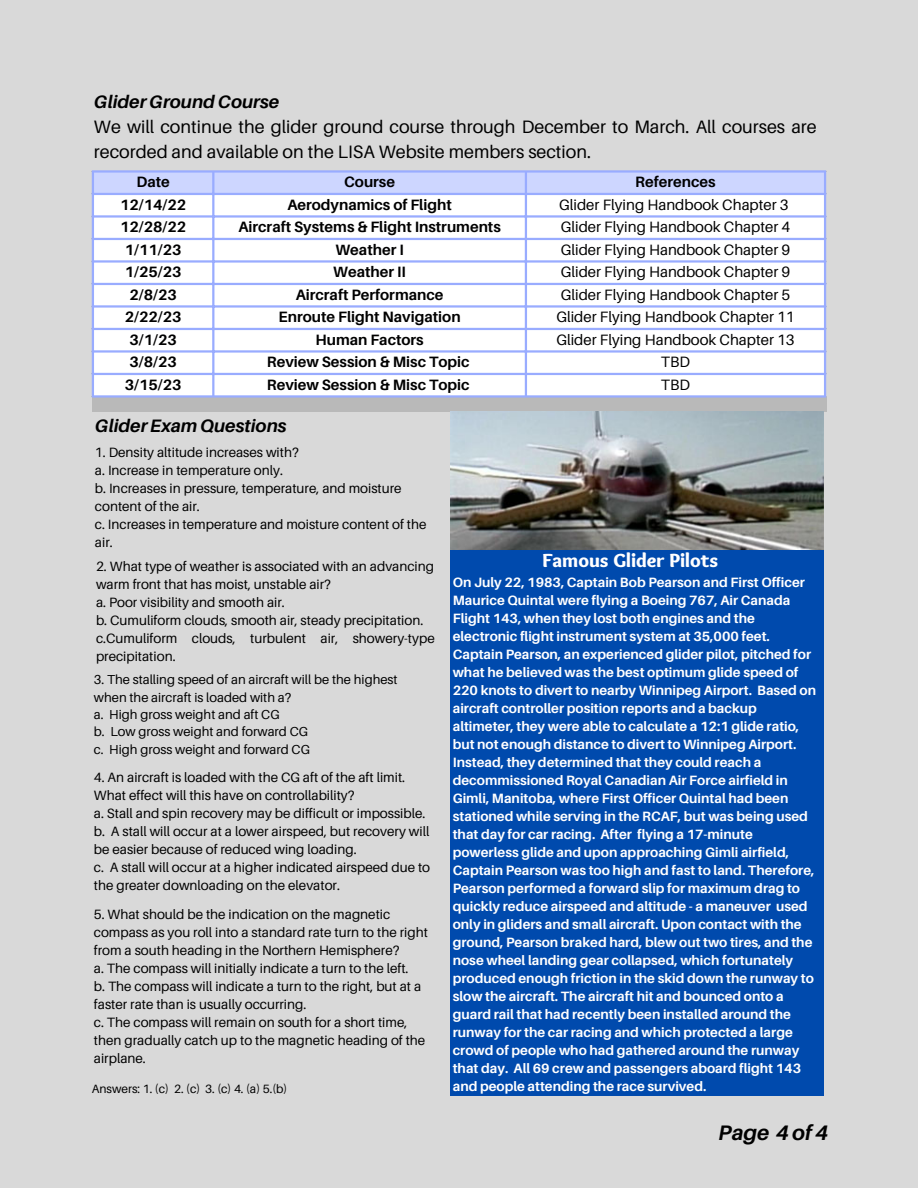
<style>
.page{position:relative;width:918px;height:1188px;background:#d9d9d9}
.page>*{position:absolute;margin:0;border:0;box-sizing:border-box;transform-origin:0 0}
.t1{font:italic 700 21px "Aileron";color:#000}
.t2{font:900 19.8px "Sukar";color:#fff}
.t3{font:18px/24.8px "Aileron";color:#000}
.t4{font:italic 700 18px "Aileron";color:#000}
.t5{font:700 15px "Aileron";color:#000}
.t6{font:15px "Aileron";color:#000}
.t7{font:700 13.5px/18px "Aileron";color:#fff}
.t8{font:13.5px/18px "Aileron";color:#000}
.t9{font:13.05px/17.4px "Aileron";color:#000}
.t10{font:12px "Aileron";color:#000}
</style>
<div class="page">
<div style="left:450px;top:414px;width:374px;height:682px;background:#004aad"></div>
<div style="left:92px;top:398px;width:734px;height:14px;background:#b9b9b9"></div>
<div style="left:94px;top:173px;width:730px;height:20px;background:#cdd6ff"></div>
<div style="left:94px;top:195px;width:730px;height:200px;background:#fff"></div>
<hr style="left:92px;top:173px;width:2px;height:222px;background:#99acff">
<hr style="left:212px;top:173px;width:2px;height:222px;background:#99acff">
<hr style="left:525px;top:173px;width:2px;height:222px;background:#99acff">
<hr style="left:824px;top:173px;width:2px;height:222px;background:#99acff">
<hr style="left:92px;top:170px;width:734px;height:3px;background:#99acff">
<hr style="left:92px;top:193px;width:734px;height:2px;background:#99acff">
<hr style="left:92px;top:215px;width:734px;height:3px;background:#99acff">
<hr style="left:92px;top:238px;width:734px;height:2px;background:#99acff">
<hr style="left:92px;top:260px;width:734px;height:3px;background:#99acff">
<hr style="left:92px;top:283px;width:734px;height:2px;background:#99acff">
<hr style="left:92px;top:305px;width:734px;height:3px;background:#99acff">
<hr style="left:92px;top:328px;width:734px;height:2px;background:#99acff">
<hr style="left:92px;top:350px;width:734px;height:3px;background:#99acff">
<hr style="left:92px;top:373px;width:734px;height:2px;background:#99acff">
<hr style="left:92px;top:395px;width:734px;height:3px;background:#99acff">
<img style="left:450px;top:412px;width:374px;height:137px">
<h3 class="t4" style="left:94px;top:91px;width:187px">Glider Ground Course</h3>
<h3 class="t3" style="left:94px;top:114px;width:724px">We will continue the glider ground course through December to March. All courses are recorded and available on the LISA Website members section.</h3>
<p class="t5" style="left:136px;top:173px;width:35px">Date</p>
<p class="t5" style="left:344px;top:173px;width:52px">Course</p>
<p class="t5" style="left:635px;top:173px;width:82px">References</p>
<p class="t5" style="left:120px;top:195px;width:68px">12/14/22</p>
<p class="t5" style="left:287px;top:195px;width:166px">Aerodynamics of Flight</p>
<p class="t6" style="left:559px;top:195px;width:231px">Glider Flying Handbook Chapter 3</p>
<p class="t5" style="left:120px;top:218px;width:68px">12/28/22</p>
<p class="t5" style="left:238px;top:218px;width:264px">Aircraft Systems &amp; Flight Instruments</p>
<p class="t6" style="left:561px;top:218px;width:231px">Glider Flying Handbook Chapter 4</p>
<p class="t5" style="left:125px;top:240px;width:58px">1/11/23</p>
<p class="t5" style="left:336px;top:240px;width:70px">Weather I</p>
<p class="t6" style="left:561px;top:240px;width:231px">Glider Flying Handbook Chapter 9</p>
<p class="t5" style="left:125px;top:263px;width:58px">1/25/23</p>
<p class="t5" style="left:333px;top:263px;width:74px">Weather II</p>
<p class="t6" style="left:561px;top:263px;width:231px">Glider Flying Handbook Chapter 9</p>
<p class="t5" style="left:129px;top:285px;width:49px">2/8/23</p>
<p class="t5" style="left:296px;top:285px;width:149px">Aircraft Performance</p>
<p class="t6" style="left:561px;top:285px;width:231px">Glider Flying Handbook Chapter 5</p>
<p class="t5" style="left:125px;top:308px;width:58px">2/22/23</p>
<p class="t5" style="left:279px;top:308px;width:184px">Enroute Flight Navigation</p>
<p class="t6" style="left:556px;top:308px;width:240px">Glider Flying Handbook Chapter 11</p>
<p class="t5" style="left:129px;top:330px;width:49px">3/1/23</p>
<p class="t5" style="left:315px;top:330px;width:110px">Human Factors</p>
<p class="t6" style="left:556px;top:330px;width:240px">Glider Flying Handbook Chapter 13</p>
<p class="t5" style="left:129px;top:353px;width:49px">3/8/23</p>
<p class="t5" style="left:267px;top:353px;width:204px">Review Session &amp; Misc Topic</p>
<p class="t6" style="left:661px;top:353px;width:31px">TBD</p>
<p class="t5" style="left:125px;top:375px;width:58px">3/15/23</p>
<p class="t5" style="left:267px;top:375px;width:204px">Review Session &amp; Misc Topic</p>
<p class="t6" style="left:661px;top:375px;width:31px">TBD</p>
<h3 class="t4" style="left:95px;top:414px;width:193px">Glider Exam Questions</h3>
<p class="t8" style="left:95px;top:443px;width:333px">1. Density altitude increases with?<br>a. Increase in temperature only.<br>b. Increases in pressure, temperature, and moisture content of the air.<br>c. Increases in temperature and moisture content of the air.</p>
<p class="t8" style="left:96px;top:557px;width:340px">2. What type of weather is associated with an advancing warm front that has moist, unstable air?<br>a. Poor visibility and smooth air.<br>b. Cumuliform clouds, smooth air, steady precipitation. c.Cumuliform clouds, turbulent air, showery-type precipitation.</p>
<p class="t9" style="left:94px;top:671px;width:305px">3. The stalling speed of an aircraft will be the highest when the aircraft is loaded with a?<br>a. High gross weight and aft CG<br>b. Low gross weight and forward CG<br>c. High gross weight and forward CG</p>
<p class="t8" style="left:94px;top:768px;width:338px">4. An aircraft is loaded with the CG aft of the aft limit.<br>What effect will this have on controllability?<br>a. Stall and spin recovery may be difficult or impossible. b. A stall will occur at a lower airspeed, but recovery will be easier because of reduced wing loading.<br>c. A stall will occur at a higher indicated airspeed due to the greater downloading on the elevator.</p>
<p class="t8" style="left:94px;top:905px;width:335px">5. What should be the indication on the magnetic compass as you roll into a standard rate turn to the right from a south heading in the Northern Hemisphere?<br>a. The compass will initially indicate a turn to the left.<br>b. The compass will indicate a turn to the right, but at a faster rate than is usually occurring.<br>c. The compass will remain on south for a short time, then gradually catch up to the magnetic heading of the airplane.</p>
<p class="t10" style="left:92px;top:1082px;width:197px">Answers: 1. (c) 2. (c) 3. (c) 4. (a) 5.(b)</p>
<h2 class="t2" style="left:542px;top:549px;width:177px">Famous Glider Pilots</h2>
<p class="t7" style="left:453px;top:573px;width:365px">On July 22, 1983, Captain Bob Pearson and First Officer Maurice Quintal were flying a Boeing 767, Air Canada Flight 143, when they lost both engines and the electronic flight instrument system at 35,000 feet.<br>Captain Pearson, an experienced glider pilot, pitched for what he believed was the best optimum glide speed of 220 knots to divert to nearby Winnipeg Airport. Based on aircraft controller position reports and a backup altimeter, they were able to calculate a 12:1 glide ratio, but not enough distance to divert to Winnipeg Airport.<br>Instead, they determined that they could reach a decommissioned Royal Canadian Air Force airfield in Gimli, Manitoba, where First Officer Quintal had been stationed while serving in the RCAF, but was being used that day for car racing. After flying a 17-minute powerless glide and upon approaching Gimli airfield, Captain Pearson was too high and fast to land. Therefore, Pearson performed a forward slip for maximum drag to quickly reduce airspeed and altitude - a maneuver used only in gliders and small aircraft. Upon contact with the ground, Pearson braked hard, blew out two tires, and the nose wheel landing gear collapsed, which fortunately produced enough friction in the skid down the runway to slow the aircraft. The aircraft hit and bounced onto a guard rail that had recently been installed around the runway for the car racing and which protected a large crowd of people who had gathered around the runway that day. All 69 crew and passengers aboard flight 143 and people attending the race survived.</p>
<h1 class="t1" style="left:719px;top:1119px;width:111px">Page 4 of 4</h1>
</div>
